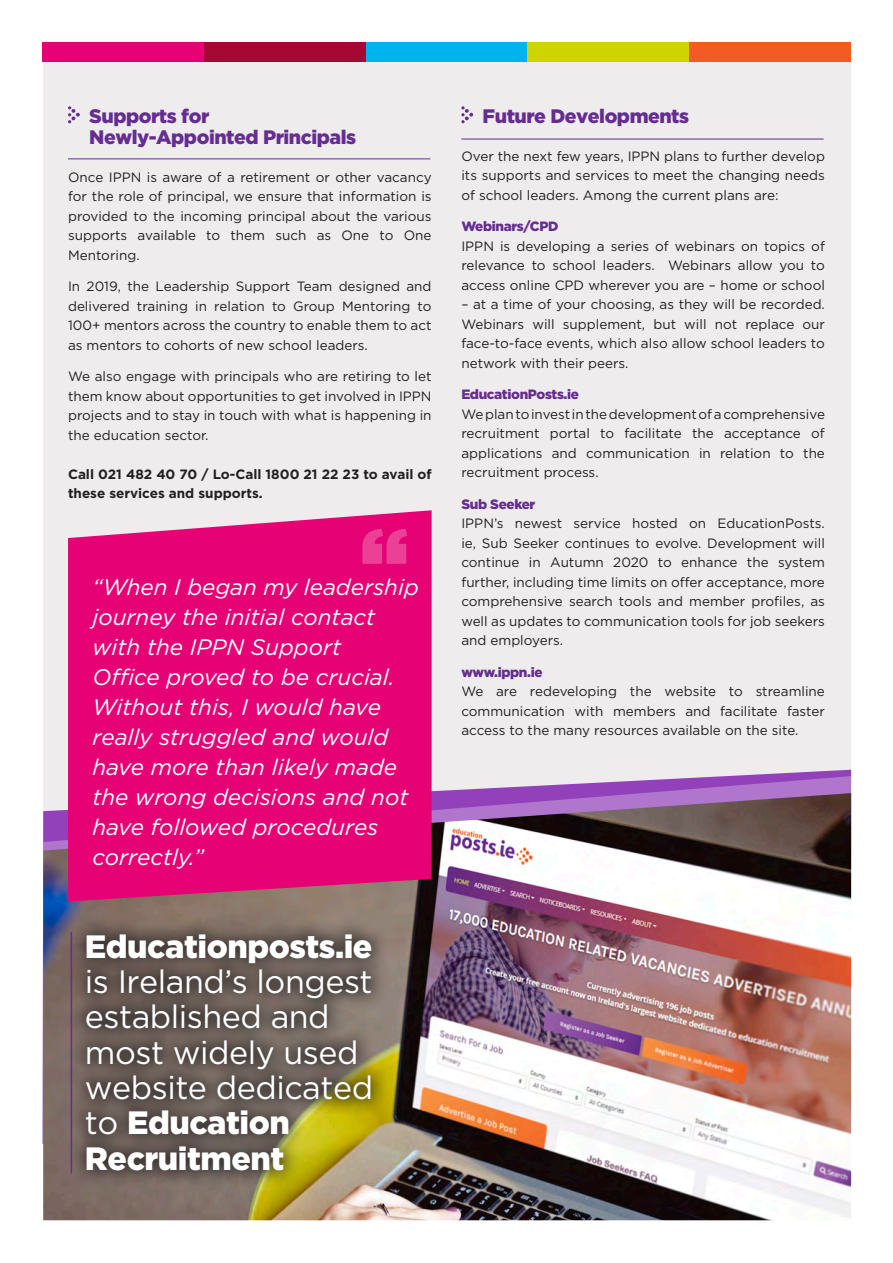
<style>
.page{position:relative;width:893px;height:1263px;background:#fff}
.page>*{position:absolute;margin:0;border:0;box-sizing:border-box;transform-origin:0 0}
.t1{font:900 87px "Gotham";color:#fff}
.t2{font:32.25px/35.2px "Gotham";letter-spacing:-.015em;color:#fff}
.t3{font:italic 22.5px/30px "Gotham";color:#fff}
.Heading_4{font:900 19.5px/21px "Gotham";letter-spacing:-.025em;color:#652d91}
.t4{font:13.5px/19.5px "Gotham";color:#231f20;text-align:justify}
.t5{font:700 13.5px/19.5px "Gotham";color:#231f20}
.Heading_3{font:900 13.5px "Gotham";letter-spacing:-.025em;color:#652d91}
.s1{font-weight:900}
</style>
<div class="page">
<div style="left:43px;top:43px;width:807px;height:1177px;background:#eeecec"></div>
<svg style="left:432px;top:776px;width:419px;height:17px"></svg>
<img style="left:43px;top:793px;width:808px;height:427px">
<div style="left:689px;top:43px;width:161px;height:19px;background:#f25b21"></div>
<div style="left:527px;top:43px;width:162px;height:19px;background:#cfd400"></div>
<div style="left:366px;top:43px;width:161px;height:19px;background:#00b3ee"></div>
<div style="left:204px;top:43px;width:162px;height:19px;background:#a60733"></div>
<div style="left:43px;top:43px;width:161px;height:19px;background:#e60275"></div>
<svg style="left:68px;top:106px;width:12px;height:17px"></svg>
<svg style="left:461px;top:106px;width:12px;height:17px"></svg>
<hr style="left:68px;top:158px;width:362px;height:1px;background:#652d91">
<hr style="left:461px;top:139px;width:363px;height:1px;background:#652d91">
<div style="left:68px;top:510px;width:364px;height:391px;background:#e60275"></div>
<div style="left:69px;top:916px;width:321px;height:272px;background:#231f20;opacity:.75"></div>
<hr style="left:71px;top:932px;width:1px;height:241px;background:#652d91">
<p class="Heading_4" style="left:89px;top:106px;width:268px">Supports for<br>Newly-Appointed Principals</p>
<p class="t4" style="left:68px;top:167px;width:365px">Once IPPN is aware of a retirement or other vacancy for the role of principal, we ensure that information is provided to the incoming principal about the various supports available to them such as One to One Mentoring.</p>
<p class="t4" style="left:68px;top:276px;width:365px">In 2019, the Leadership Support Team designed and delivered training in relation to Group Mentoring to 100+ mentors across the country to enable them to act as mentors to cohorts of new school leaders.</p>
<p class="t4" style="left:68px;top:366px;width:365px">We also engage with principals who are retiring to let them know about opportunities to get involved in IPPN projects and to stay in touch with what is happening in the education sector.</p>
<p class="t5" style="left:68px;top:464px;width:365px">Call 021 482 40 70 / Lo-Call 1800 21 22 23 to avail of these services and supports.</p>
<h1 class="t1" style="left:360px;top:497px;width:50px">“</h1>
<p class="t3" style="left:92px;top:572px;width:328px">“When I began my leadership journey the initial contact with the IPPN Support<br>Office proved to be crucial.<br>Without this, I would have really struggled and would have more than likely made the wrong decisions and not have followed procedures correctly.”</p>
<p class="t2" style="left:85px;top:928px;width:290px"><span class="s1">Educationposts.ie </span>is Ireland’s longest established and most widely used website dedicated to <span class="s1">Education<br>Recruitment</span></p>
<p class="Heading_4" style="left:483px;top:106px;width:208px">Future Developments</p>
<p class="t4" style="left:461px;top:146px;width:365px">Over the next few years, IPPN plans to further develop its supports and services to meet the changing needs of school leaders. Among the current plans are:</p>
<p class="Heading_3" style="left:461px;top:217px;width:99px">Webinars/CPD</p>
<p class="t4" style="left:461px;top:236px;width:365px">IPPN is developing a series of webinars on topics of relevance to school leaders. Webinars allow you to access online CPD wherever you are – home or school</p>
<p class="t4" style="left:461px;top:294px;width:365px">– at a time of your choosing, as they will be recorded.<br>Webinars will supplement, but will not replace our face-to-face events, which also allow school leaders to network with their peers.</p>
<p class="Heading_3" style="left:461px;top:385px;width:119px">EducationPosts.ie</p>
<p class="t4" style="left:461px;top:404px;width:365px">We plan to invest in the development of a comprehensive recruitment portal to facilitate the acceptance of applications and communication in relation to the recruitment process.</p>
<p class="Heading_3" style="left:461px;top:494px;width:76px">Sub Seeker</p>
<p class="t4" style="left:461px;top:513px;width:365px">IPPN’s newest service hosted on EducationPosts. ie, Sub Seeker continues to evolve. Development will continue in Autumn 2020 to enhance the system further, including time limits on offer acceptance, more comprehensive search tools and member profiles, as well as updates to communication tools for job seekers and employers.</p>
<p class="Heading_3" style="left:461px;top:662px;width:83px">www.ippn.ie</p>
<p class="t4" style="left:461px;top:681px;width:365px">We are redeveloping the website to streamline communication with members and facilitate faster access to the many resources available on the site.</p>
</div>
